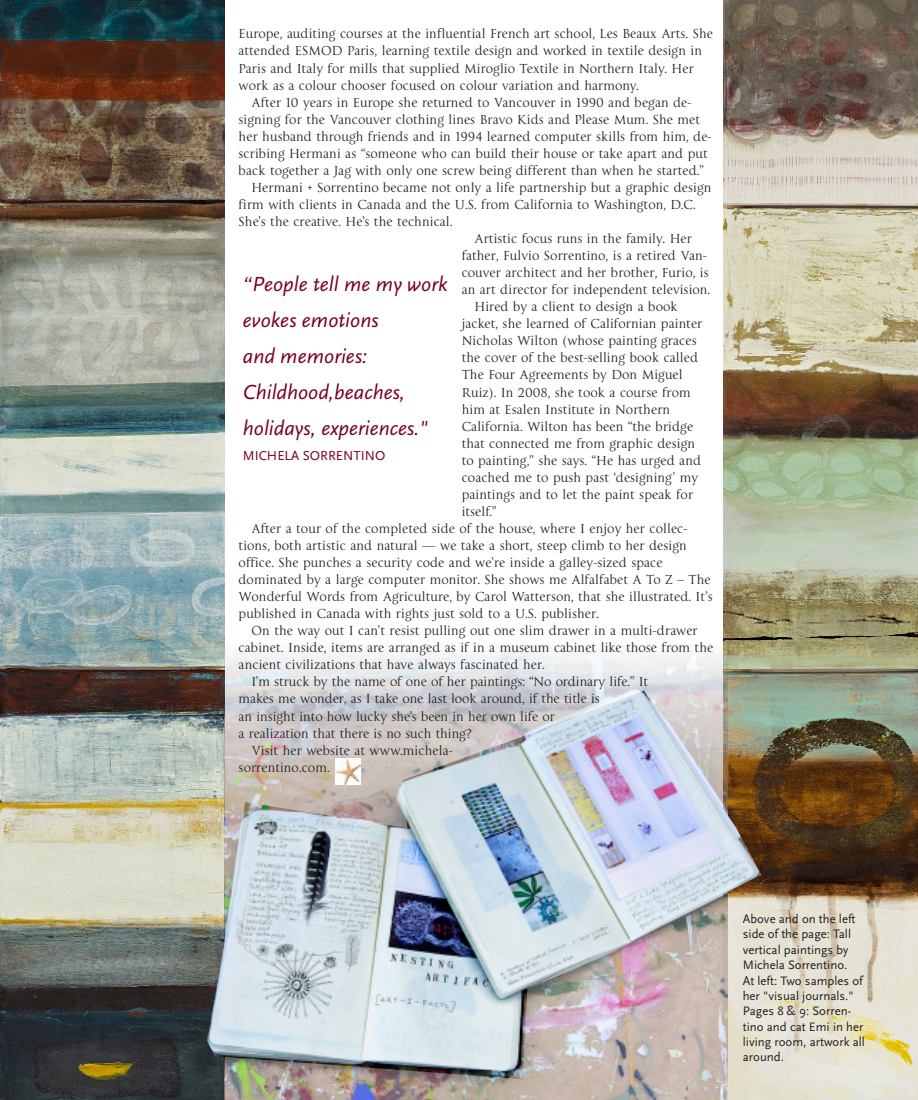
<style>
.page{position:relative;width:918px;height:1100px;background:#fff}
.page>*{position:absolute;margin:0;border:0;box-sizing:border-box;transform-origin:0 0}
.t1{font:italic 21.3px/36px "Scala Sans";color:#79001b}
.t2{font:13.5px "La Gioconda";color:#231f20}
.t3{font:13.5px "Scala Sans";color:#79001b}
.t4{font:12.75px/15.3px "Scala Sans";color:#231f20}
.t5{font:11.4px "Scala Sans";color:#231f20}
.s1{font-family:"Myriad Pro"}
.s2{font-weight:700}
</style>
<div class="page">
<img style="left:724px;top:0;width:194px;height:1099px">
<img style="left:0;top:0;width:225px;height:1099px">
<img style="left:225px;top:643px;width:502px;height:456px">
<img style="left:207px;top:690px;width:555px;height:389px">
<img style="left:335px;top:759px;width:25px;height:25px">
<p class="t2" style="left:239px;top:26px;width:476px">Europe, auditing courses at the influential French art school, Les Beaux Arts. She</p>
<p class="t2" style="left:239px;top:43px;width:465px">attended ESMOD Paris, learning textile design and worked in textile design in</p>
<p class="t2" style="left:239px;top:60px;width:457px">Paris and Italy for mills that supplied Miroglio Textile in Northern Italy. Her</p>
<p class="t2" style="left:239px;top:77px;width:402px">work as a colour chooser focused on colour variation and harmony.</p>
<p class="t2" style="left:251px;top:94px;width:442px">After 10 years in Europe she returned to Vancouver in 1990 and began de-</p>
<p class="t2" style="left:239px;top:111px;width:463px">signing for the Vancouver clothing lines Bravo Kids and Please Mum. She met</p>
<p class="t2" style="left:239px;top:128px;width:474px">her husband through friends and in 1994 learned computer skills from him, de-</p>
<p class="t2" style="left:239px;top:145px;width:471px">scribing Hermani as “someone who can build their house or take apart and put</p>
<p class="t2" style="left:239px;top:162px;width:467px">back together a Jag with only one screw being different than when he started.”</p>
<p class="t2" style="left:251px;top:179px;width:462px">Hermani + Sorrentino became not only a life partnership but a graphic design</p>
<p class="t2" style="left:239px;top:196px;width:459px">firm with clients in Canada and the U.S. from California to Washington, D.C.</p>
<p class="t2" style="left:239px;top:214px;width:215px">She’s the creative. He’s the technical.</p>
<p class="t2" style="left:474px;top:231px;width:219px">Artistic focus runs in the family. Her</p>
<p class="t2" style="left:462px;top:248px;width:247px">father, Fulvio Sorrentino, is a retired Van-</p>
<p class="t2" style="left:462px;top:265px;width:249px">couver architect and her brother, Furio, is</p>
<p class="t2" style="left:462px;top:282px;width:250px">an art director for independent television.</p>
<p class="t2" style="left:474px;top:299px;width:205px">Hired by a client to design a book</p>
<p class="t2" style="left:462px;top:316px;width:242px">jacket, she learned of Californian painter</p>
<p class="t2" style="left:462px;top:333px;width:237px">Nicholas Wilton (whose painting graces</p>
<p class="t2" style="left:462px;top:350px;width:238px">the cover of the best-selling book called</p>
<p class="t2" style="left:462px;top:367px;width:223px">The Four Agreements by Don Miguel</p>
<p class="t2" style="left:462px;top:384px;width:231px">Ruiz). In 2008, she took a course from</p>
<p class="t2" style="left:462px;top:401px;width:210px">him at Esalen Institute in Northern</p>
<p class="t2" style="left:462px;top:418px;width:233px">California. Wilton has been “the bridge</p>
<p class="t2" style="left:462px;top:435px;width:235px">that connected me from graphic design</p>
<p class="t2" style="left:462px;top:452px;width:241px">to painting,” she says. “He has urged and</p>
<p class="t2" style="left:462px;top:469px;width:238px">coached me to push past ‘designing’ my</p>
<p class="t2" style="left:462px;top:486px;width:233px">paintings and to let the paint speak for</p>
<p class="t2" style="left:462px;top:503px;width:37px">itself.”</p>
<p class="t2" style="left:251px;top:520px;width:438px">After a tour of the completed side of the house, where I enjoy her collec-</p>
<p class="t2" style="left:239px;top:537px;width:450px">tions, both artistic and natural — we take a short, steep climb to her design</p>
<p class="t2" style="left:239px;top:554px;width:426px">office. She punches a security code and we’re inside a galley-sized space</p>
<p class="t2" style="left:239px;top:571px;width:474px">dominated by a large computer monitor. She shows me Alfalfabet A To Z – The</p>
<p class="t2" style="left:239px;top:588px;width:476px">Wonderful Words from Agriculture, by Carol Watterson, that she illustrated. It’s</p>
<p class="t2" style="left:239px;top:606px;width:362px">published in Canada with rights just sold to a U.S. publisher.</p>
<p class="t2" style="left:251px;top:623px;width:448px">On the way out I can’t resist pulling out one slim drawer in a multi-drawer</p>
<p class="t2" style="left:239px;top:640px;width:476px">cabinet. Inside, items are arranged as if in a museum cabinet like those from the</p>
<p class="t2" style="left:239px;top:657px;width:308px">ancient civilizations that have always fascinated her.</p>
<p class="t2" style="left:251px;top:674px;width:398px">I’m struck by the name of one of her paintings: “No ordinary life.” It</p>
<p class="t2" style="left:239px;top:691px;width:363px">makes me wonder, as I take one last look around, if the title is</p>
<p class="t2" style="left:239px;top:708px;width:318px">an insight into how lucky she’s been in her own life or</p>
<p class="t2" style="left:239px;top:725px;width:235px">a realization that there is no such thing?</p>
<p class="t2" style="left:251px;top:742px;width:203px">Visit her website at www.michela-</p>
<p class="t2" style="left:239px;top:759px;width:93px">sorrentino.com.</p>
<p class="t1" style="left:243px;top:266px;width:206px">“People tell me my work evokes emotions<br>and memories:<br>Childhood,beaches, holidays, experiences."</p>
<p class="t3" style="left:243px;top:449px;width:144px">MICHELA SORRENTINO</p>
<p class="t4" style="left:743px;top:911px;width:124px">Above and on the left side of the page: Tall vertical paintings by<br>Michela Sorrentino.<br>At left: Two samples of her "visual journals."<br>Pages 8 &amp; 9: Sorren&shy;tino and cat Emi in her living room, artwork all around.</p>
<p class="t5" style="left:736px;top:1035px;width:133px">Fall 2010 – <span class="s1">AQUA</span> – Page <span class="s2">11</span></p>
</div>
